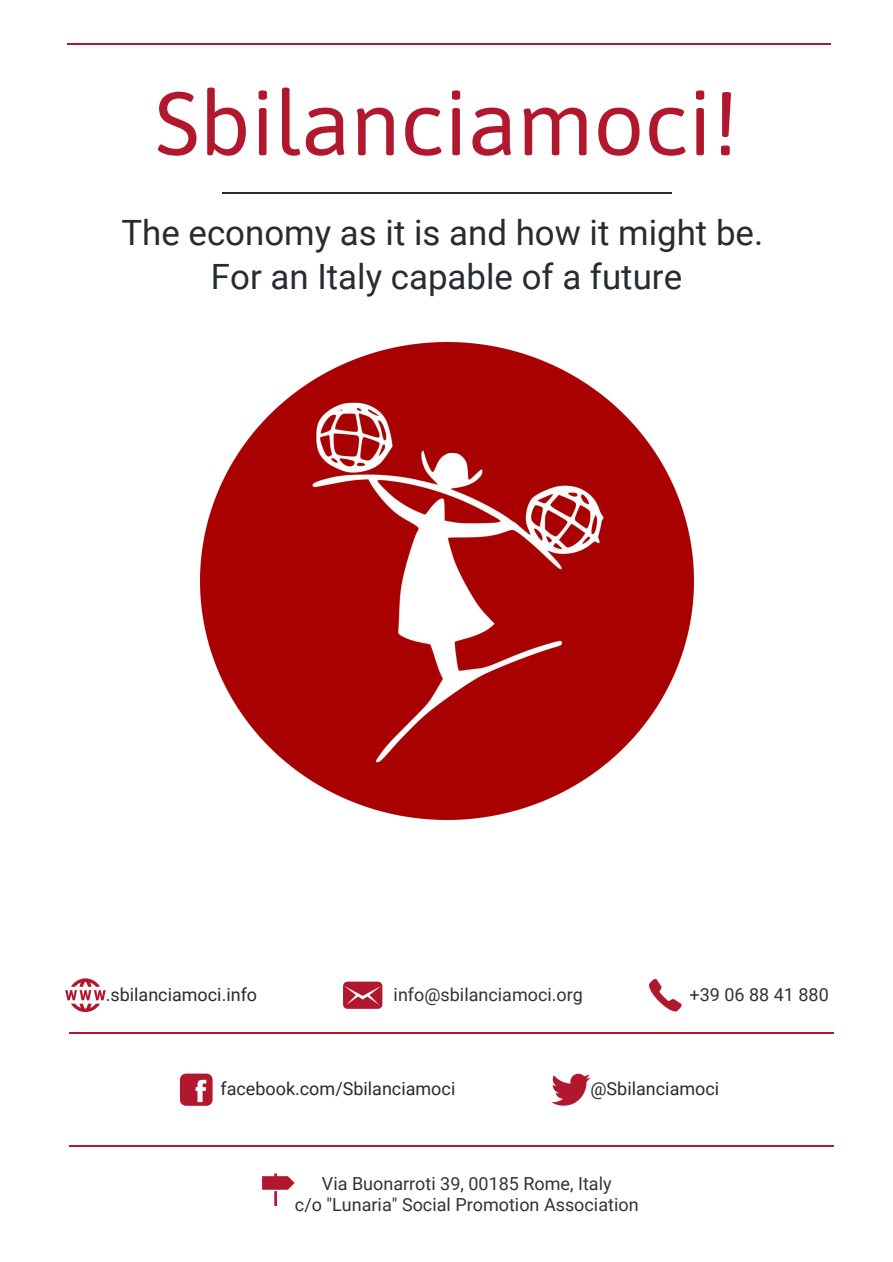
<style>
.page{position:relative;width:893px;height:1262px;background:#fff}
.page>*{position:absolute;margin:0;border:0;box-sizing:border-box;transform-origin:0 0}
.t1{font:89.85px "Asap";color:#b1182e}
.t2{font:34.8px/43.8px "Roboto";color:#272c31;text-align:center}
.t3{font:18px/21.3px "Roboto";color:#333;text-align:center}
.t4{font:18px "Roboto";color:#272c31}
</style>
<div class="page">
<hr style="left:67px;top:44px;width:764px;height:1px;background:#b1182e">
<hr style="left:69px;top:1032px;width:764px;height:1px;background:#b1182e">
<svg style="left:180px;top:1073px;width:32px;height:32px"></svg>
<svg style="left:551px;top:1073px;width:39px;height:32px"></svg>
<img style="left:200px;top:343px;width:494px;height:476px">
<hr style="left:221px;top:192px;width:450px;height:1px;background:#272c31">
<svg style="left:65px;top:978px;width:41px;height:34px"></svg>
<svg style="left:343px;top:981px;width:39px;height:27px"></svg>
<svg style="left:262px;top:1173px;width:33px;height:33px"></svg>
<svg style="left:649px;top:979px;width:32px;height:32px"></svg>
<hr style="left:69px;top:1145px;width:764px;height:2px;background:#b1182e">
<h1 class="t1" style="left:154px;top:61px;width:585px">Sbilanciamoci!</h1>
<h2 class="t2" style="left:121px;top:209px;width:643px">The economy as it is and how it might be.<br>For an Italy capable of a future</h2>
<p class="t4" style="left:106px;top:981px;width:153px">.sbilanciamoci.info</p>
<p class="t3" style="left:393px;top:983px;width:191px">info@sbilanciamoci.org</p>
<p class="t3" style="left:689px;top:983px;width:141px">+39 06 88 41 880</p>
<p class="t4" style="left:220px;top:1076px;width:236px">facebook.com/Sbilanciamoci</p>
<p class="t4" style="left:590px;top:1076px;width:130px">@Sbilanciamoci</p>
<p class="t3" style="left:295px;top:1172px;width:345px">Via Buonarroti 39, 00185 Rome, Italy<br>c/o "Lunaria" Social Promotion Association</p>
</div>
